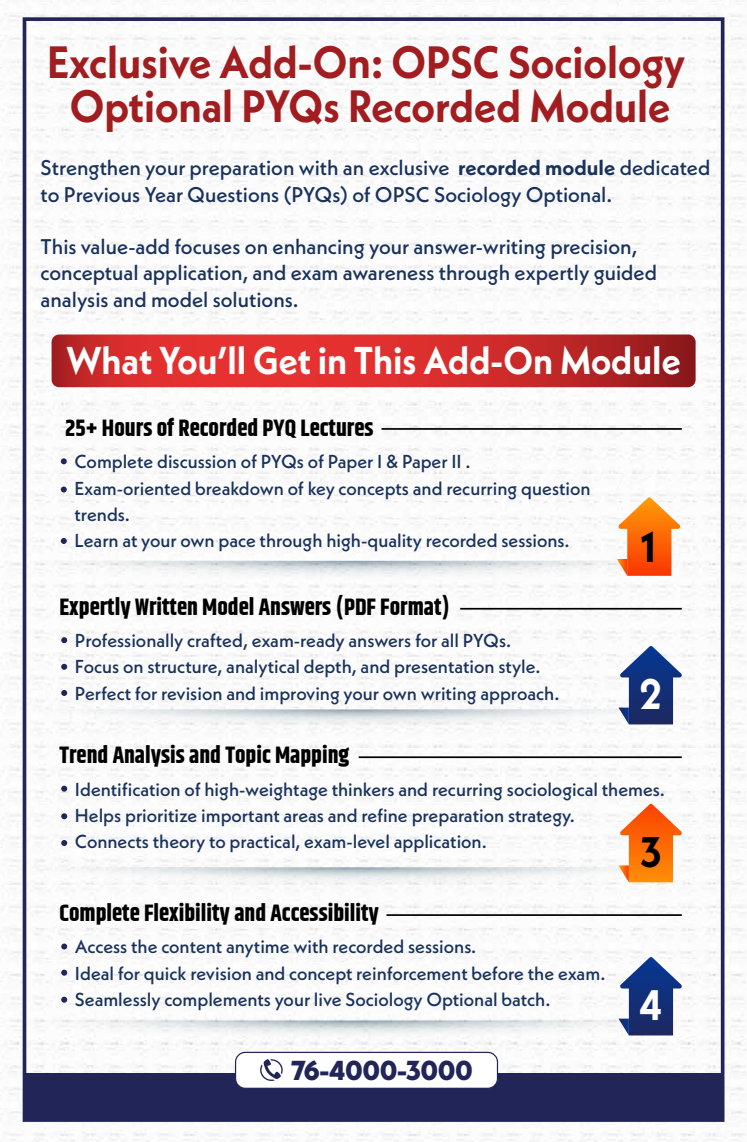
<style>
.page{position:relative;width:747px;height:1142px;background:#fff}
.page>*{position:absolute;margin:0;border:0;box-sizing:border-box;transform-origin:0 0}
.t1{font:700 45.25px/44.8px "Neue Kabel";color:#a11d20;text-align:center;scale:.93 1}
.t2{font:700 42.62px "Neue Kabel";color:#000;scale:.93 1}
.t3{font:700 42.62px "Neue Kabel";color:#fff;scale:.93 1}
.t4{font:700 38.75px "Neue Kabel";color:#fff;scale:.93 1}
.t5{font:800 27.38px "Neue Kabel";letter-spacing:-.02em;color:#222558}
.t6{font:700 23.38px "Khand";color:#000}
.t7{font:500 21.25px/26.2px "Neue Kabel";color:#19325c}
.t8{font:500 18.75px/26.2px "Neue Kabel";color:#19325c}
.s1{font-weight:700}
</style>
<div class="page">
<img style="left:0;top:0;width:746px;height:1142px">
<div style="left:24px;top:1073px;width:699px;height:47px;background:#222558"></div>
<div style="left:23px;top:17px;width:702px;height:1105px;border:4px solid #222558"></div>
<div style="left:236px;top:1052px;width:261px;height:36px;background:#fff;border-radius:10px"></div>
<div style="left:235px;top:1051px;width:263px;height:38px;border:1px solid #222558;border-radius:10px"></div>
<svg style="left:260px;top:1059px;width:23px;height:22px"></svg>
<svg style="left:52px;top:334px;width:644px;height:53px;background:#ce2c2c"></svg>
<hr style="left:382px;top:428px;width:300px;height:2px;background:#000">
<svg style="left:61px;top:458px;width:6px;height:6px"></svg>
<svg style="left:32px;top:486px;width:649px;height:94px"></svg>
<hr style="left:386px;top:914px;width:296px;height:2px;background:#000">
<svg style="left:61px;top:943px;width:6px;height:6px"></svg>
<svg style="left:32px;top:957px;width:651px;height:83px"></svg>
<hr style="left:460px;top:608px;width:222px;height:1px;background:#000">
<svg style="left:32px;top:637px;width:651px;height:92px"></svg>
<hr style="left:359px;top:756px;width:323px;height:2px;background:#000">
<svg style="left:61px;top:785px;width:6px;height:6px"></svg>
<svg style="left:32px;top:804px;width:651px;height:83px"></svg>
<h1 class="t1" style="left:47px;top:39px;width:688px">Exclusive Add-On: OPSC Sociology<br>Optional PYQs Recorded Module</h1>
<p class="t7" style="left:41px;top:155px;width:671px">Strengthen your preparation with an exclusive <span class="s1">recorded module</span> dedicated to Previous Year Questions (PYQs) of OPSC Sociology Optional.</p>
<p class="t7" style="left:41px;top:233px;width:618px">This value-add focuses on enhancing your answer-writing precision, conceptual application, and exam awareness through expertly guided analysis and model solutions.</p>
<h3 class="t4" style="left:66px;top:336px;width:662px">What You’ll Get in This Add-On Module</h3>
<p class="t6" style="left:65px;top:412px;width:310px">25+ Hours of Recorded PYQ Lectures</p>
<p class="t8" style="left:75px;top:448px;width:518px">Complete discussion of PYQs of Paper I &amp; Paper II .<br>Exam-oriented breakdown of key concepts and recurring question trends.<br>Learn at your own pace through high-quality recorded sessions.</p>
<p class="t6" style="left:60px;top:590px;width:392px">Expertly Written Model Answers (PDF Format)</p>
<p class="t8" style="left:75px;top:627px;width:486px">Professionally crafted, exam-ready answers for all PYQs.<br>Focus on structure, analytical depth, and presentation style.<br>Perfect for revision and improving your own writing approach.</p>
<p class="t6" style="left:60px;top:739px;width:291px">Trend Analysis and Topic Mapping</p>
<h2 class="t2" style="left:640px;top:520px;width:18px">1</h2>
<h2 class="t3" style="left:639px;top:667px;width:26px">2</h2>
<p class="t8" style="left:75px;top:775px;width:592px">Identification of high-weightage thinkers and recurring sociological themes.<br>Helps prioritize important areas and refine preparation strategy.<br>Connects theory to practical, exam-level application.</p>
<h2 class="t2" style="left:640px;top:825px;width:25px">3</h2>
<p class="t6" style="left:60px;top:896px;width:321px">Complete Flexibility and Accessibility</p>
<p class="t8" style="left:75px;top:933px;width:532px">Access the content anytime with recorded sessions.<br>Ideal for quick revision and concept reinforcement before the exam.<br>Seamlessly complements your live Sociology Optional batch.</p>
<h3 class="t5" style="left:291px;top:1053px;width:183px">76-4000-3000</h3>
<h2 class="t3" style="left:639px;top:978px;width:27px">4</h2>
</div>
